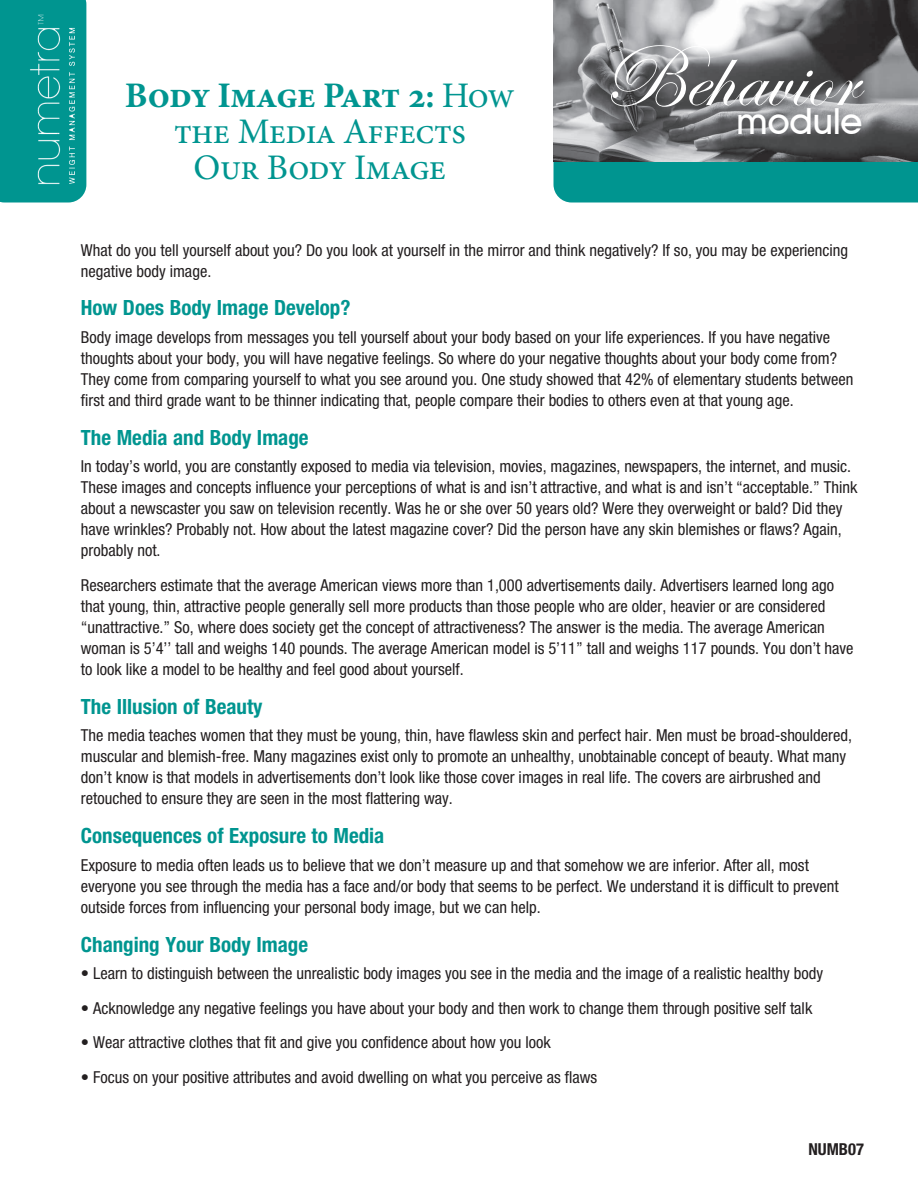
<style>
.page{position:relative;width:918px;height:1188px;background:#fff}
.page>*{position:absolute;margin:0;border:0;box-sizing:border-box;transform-origin:0 0}
.t1{font:90px "Edwardian Script ITC";color:#fff}
.ModuleTitle_Behavior{font:36px/36px "Minion Pro";letter-spacing:-.02em;color:#009590;text-align:center}
.t2{font:500 36px "Avant Garde IT Cby BT";color:#fff}
.GreenTitle1__like_bl{font:700 condensed 21px "Helvetica Neue";color:#009590}
.text1{font:condensed 16.5px/21px "Helvetica Neue";color:#231f20}
.bullet1{font:condensed 16.5px "Helvetica Neue";color:#231f20}
.Part_Number{font:700 condensed 16.5px "Helvetica Neue";color:#231f20}
.s1{font-weight:700}
</style>
<div class="page">
<img style="left:554px;top:0;width:364px;height:162px">
<div style="left:554px;top:162px;width:364px;height:41px;background:#009590"></div>
<div style="left:0;top:0;width:86px;height:202px;background:#009590"></div>
<img style="left:20px;top:5px;width:64px;height:192px">
<p class="ModuleTitle_Behavior" style="left:125px;top:77px;width:392px"><span class="s1">Body Image Part 2:</span> How the Media Affects<br>Our Body Image</p>
<p class="t1" style="left:601px;top:28px;width:257px">Behavior</p>
<p class="t2" style="left:736px;top:99px;width:128px">module</p>
<p class="text1" style="left:81px;top:239px;width:769px">What do you tell yourself about you? Do you look at yourself in the mirror and think negatively? If so, you may be experiencing negative body image.</p>
<p class="GreenTitle1__like_bl" style="left:81px;top:295px;width:271px">How Does Body Image Develop?</p>
<p class="text1" style="left:81px;top:327px;width:774px">Body image develops from messages you tell yourself about your body based on your life experiences. If you have negative thoughts about your body, you will have negative feelings. So where do your negative thoughts about your body come from?<br>They come from comparing yourself to what you see around you. One study showed that 42% of elementary students between first and third grade want to be thinner indicating that, people compare their bodies to others even at that young age.</p>
<p class="GreenTitle1__like_bl" style="left:81px;top:425px;width:229px">The Media and Body Image</p>
<p class="text1" style="left:81px;top:456px;width:778px">In today’s world, you are constantly exposed to media via television, movies, magazines, newspapers, the internet, and music.<br>These images and concepts influence your perceptions of what is and isn’t attractive, and what is and isn’t “acceptable.” Think about a newscaster you saw on television recently. Was he or she over 50 years old? Were they overweight or bald? Did they have wrinkles? Probably not. How about the latest magazine cover? Did the person have any skin blemishes or flaws? Again, probably not.</p>
<p class="text1" style="left:81px;top:575px;width:774px">Researchers estimate that the average American views more than 1,000 advertisements daily. Advertisers learned long ago that young, thin, attractive people generally sell more products than those people who are older, heavier or are considered “unattractive.” So, where does society get the concept of attractiveness? The answer is the media. The average American woman is 5’4’’ tall and weighs 140 pounds. The average American model is 5’11” tall and weighs 117 pounds. You don’t have to look like a model to be healthy and feel good about yourself.</p>
<p class="GreenTitle1__like_bl" style="left:81px;top:693px;width:183px">The Illusion of Beauty</p>
<p class="text1" style="left:81px;top:725px;width:773px">The media teaches women that they must be young, thin, have flawless skin and perfect hair. Men must be broad-shouldered, muscular and blemish-free. Many magazines exist only to promote an unhealthy, unobtainable concept of beauty. What many don’t know is that models in advertisements don’t look like those cover images in real life. The covers are airbrushed and retouched to ensure they are seen in the most flattering way.</p>
<p class="GreenTitle1__like_bl" style="left:81px;top:823px;width:305px">Consequences of Exposure to Media</p>
<p class="text1" style="left:81px;top:854px;width:759px">Exposure to media often leads us to believe that we don’t measure up and that somehow we are inferior. After all, most everyone you see through the media has a face and/or body that seems to be perfect. We understand it is difficult to prevent outside forces from influencing your personal body image, but we can help.</p>
<p class="GreenTitle1__like_bl" style="left:81px;top:931px;width:229px">Changing Your Body Image</p>
<p class="bullet1" style="left:81px;top:964px;width:744px">• Learn to distinguish between the unrealistic body images you see in the media and the image of a realistic healthy body</p>
<p class="bullet1" style="left:81px;top:998px;width:733px">• Acknowledge any negative feelings you have about your body and then work to change them through positive self talk</p>
<p class="bullet1" style="left:81px;top:1033px;width:471px">• Wear attractive clothes that fit and give you confidence about how you look</p>
<p class="bullet1" style="left:81px;top:1067px;width:518px">• Focus on your positive attributes and avoid dwelling on what you perceive as flaws</p>
<p class="Part_Number" style="left:808px;top:1139px;width:57px">NUMB07</p>
</div>
